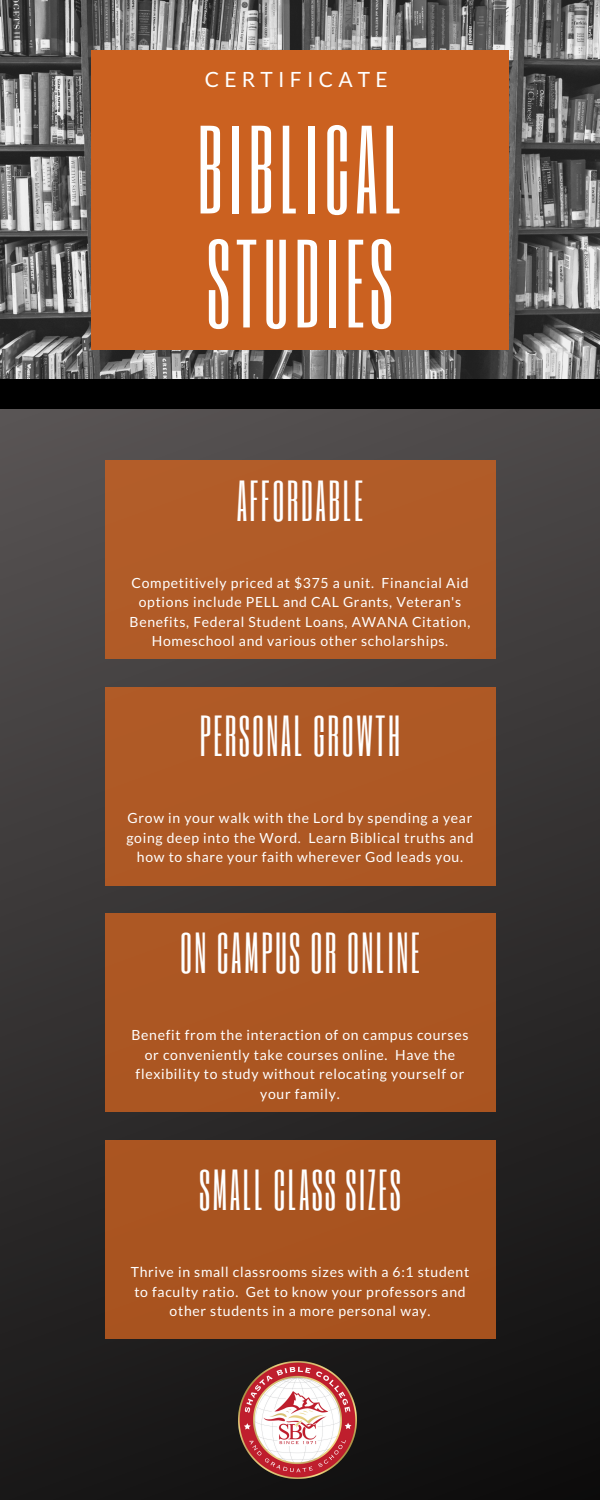
<style>
.page{position:relative;width:600px;height:1500px;background:#fff}
.page>*{position:absolute;margin:0;border:0;box-sizing:border-box;transform-origin:0 0}
.t1{font:104px/114px "Six Caps";letter-spacing:.05em;color:#fff}
.t2{font:48px "Six Caps";letter-spacing:.05em;color:#fff}
.t3{font:21px "Lato";letter-spacing:.25em;color:#fff}
.t4{font:14px/19.5px "Lato";letter-spacing:.05em;color:#fff;text-align:center}
</style>
<div class="page">
<img style="left:0;top:409px;width:600px;height:1091px">
<img style="left:0;top:0;width:600px;height:380px">
<div style="left:91px;top:50px;width:418px;height:300px;background:#cb6120"></div>
<div style="left:105px;top:461px;width:390px;height:198px;background:#b15b27"></div>
<div style="left:105px;top:687px;width:390px;height:199px;background:#ae5925"></div>
<div style="left:105px;top:914px;width:390px;height:198px;background:#ab5622"></div>
<div style="left:105px;top:1140px;width:390px;height:199px;background:#a95420"></div>
<div style="left:0;top:380px;width:600px;height:29px;background:#000"></div>
<img style="left:239px;top:1361px;width:117px;height:118px">
<p class="t3" style="left:205px;top:66px;width:185px">CERTIFICATE</p>
<p class="t1" style="left:197px;top:110px;width:207px">BIBLICAL<br>STUDIES</p>
<p class="t2" style="left:237px;top:468px;width:128px">AFFORDABLE</p>
<p class="t4" style="left:130px;top:573px;width:342px">Competitively priced at $375 a unit. Financial Aid options include PELL and CAL Grants, Veteran's Benefits, Federal Student Loans, AWANA Citation, Homeschool and various other scholarships.</p>
<p class="t2" style="left:200px;top:703px;width:202px">PERSONAL GROWTH</p>
<p class="t4" style="left:126px;top:808px;width:349px">Grow in your walk with the Lord by spending a year going deep into the Word. Learn Biblical truths and how to share your faith wherever God leads you.</p>
<p class="t2" style="left:180px;top:920px;width:241px">ON CAMPUS OR ONLINE</p>
<p class="t4" style="left:132px;top:1025px;width:338px">Benefit from the interaction of on campus courses or conveniently take courses online. Have the flexibility to study without relocating yourself or your family.</p>
<p class="t2" style="left:199px;top:1157px;width:202px">SMALL CLASS SIZES</p>
<p class="t4" style="left:131px;top:1262px;width:340px">Thrive in small classrooms sizes with a 6:1 student to faculty ratio. Get to know your professors and other students in a more personal way.</p>
</div>
